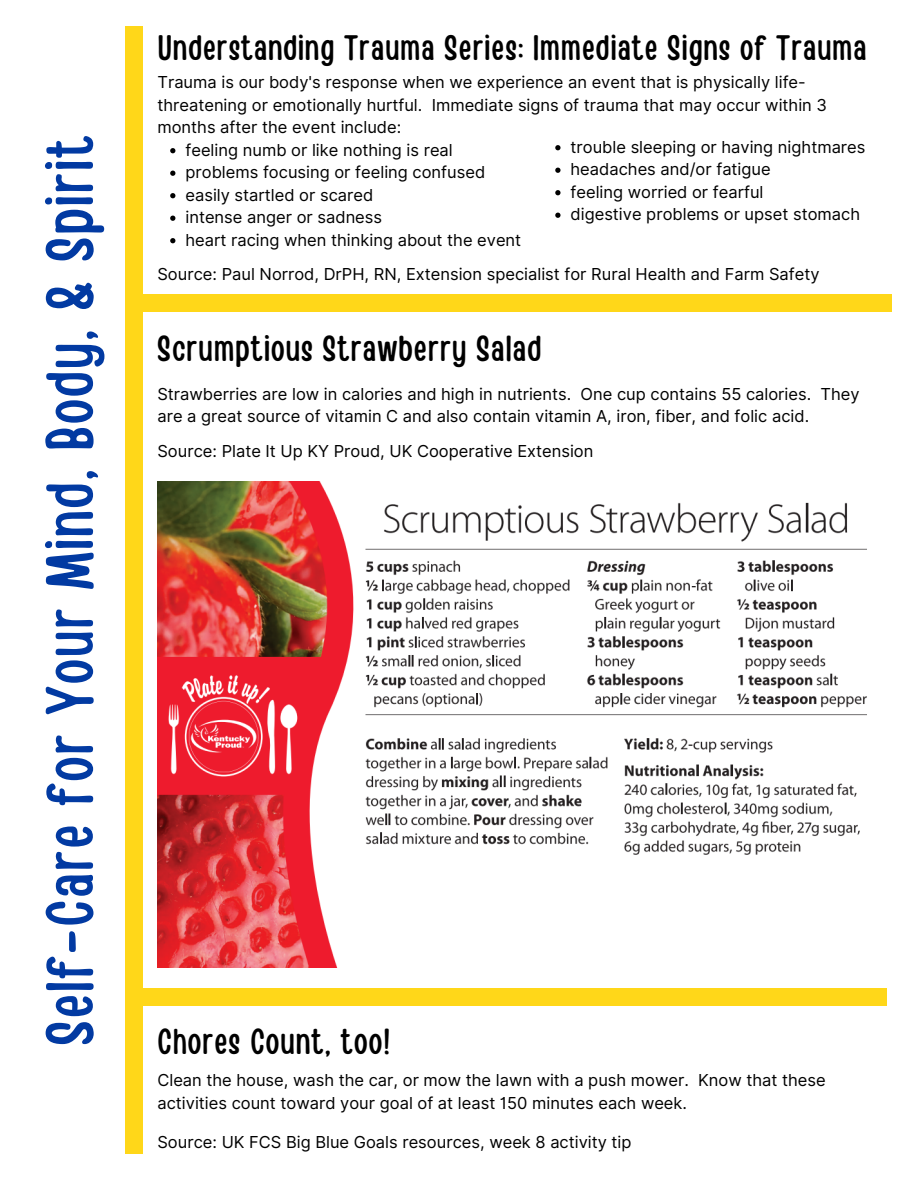
<style>
.page{position:relative;width:918px;height:1188px;background:#fff}
.page>*{position:absolute;margin:0;border:0;box-sizing:border-box;transform-origin:0 0}
.t1{font:66.45px "Handy Casual Condensed";letter-spacing:.03em;color:#023aa2}
.t2{font:36px "Handy Casual Condensed";letter-spacing:.03em;color:#000}
.t3{font:35.25px "Handy Casual Condensed";letter-spacing:.03em;color:#000}
.t4{font:16.5px/22.5px "Inter";color:#000}
</style>
<div class="page">
<div style="left:125px;top:26px;width:17px;height:1128px;background:#ffd719"></div>
<div style="left:134px;top:294px;width:758px;height:17px;background:#ffd719"></div>
<div style="left:129px;top:988px;width:757px;height:17px;background:#ffd719"></div>
<img style="left:157px;top:482px;width:710px;height:486px">
<svg style="left:170px;top:148px;width:5px;height:5px"></svg>
<svg style="left:170px;top:171px;width:5px;height:5px"></svg>
<svg style="left:170px;top:193px;width:5px;height:5px"></svg>
<svg style="left:170px;top:216px;width:5px;height:5px"></svg>
<svg style="left:170px;top:238px;width:5px;height:5px"></svg>
<svg style="left:555px;top:145px;width:6px;height:5px"></svg>
<svg style="left:555px;top:168px;width:6px;height:5px"></svg>
<svg style="left:555px;top:190px;width:6px;height:5px"></svg>
<svg style="left:555px;top:213px;width:6px;height:5px"></svg>
<h1 class="t1" style="left:27px;top:1045px;width:911px;rotate:-90deg">Self-Care for Your Mind, Body, &amp; Spirit</h1>
<h3 class="t3" style="left:158px;top:24px;width:710px">Understanding Trauma Series: Immediate Signs of Trauma</h3>
<p class="t4" style="left:157px;top:71px;width:671px">Trauma is our body's response when we experience an event that is physically life&shy;threatening or emotionally hurtful. Immediate signs of trauma that may occur within 3 months after the event include:</p>
<p class="t4" style="left:185px;top:138px;width:337px">feeling numb or like nothing is real problems focusing or feeling confused easily startled or scared<br>intense anger or sadness<br>heart racing when thinking about the event</p>
<p class="t4" style="left:571px;top:135px;width:296px">trouble sleeping or having nightmares headaches and/or fatigue<br>feeling worried or fearful<br>digestive problems or upset stomach</p>
<p class="t4" style="left:157px;top:263px;width:664px">Source: Paul Norrod, DrPH, RN, Extension specialist for Rural Health and Farm Safety</p>
<h2 class="t2" style="left:157px;top:325px;width:385px">Scrumptious Strawberry Salad</h2>
<p class="t4" style="left:157px;top:382px;width:704px">Strawberries are low in calories and high in nutrients. One cup contains 55 calories. They are a great source of vitamin C and also contain vitamin A, iron, fiber, and folic acid.</p>
<p class="t4" style="left:157px;top:439px;width:438px">Source: Plate It Up KY Proud, UK Cooperative Extension</p>
<h2 class="t2" style="left:157px;top:1018px;width:235px">Chores Count, too!</h2>
<p class="t4" style="left:157px;top:1069px;width:670px;line-height:23px">Clean the house, wash the car, or mow the lawn with a push mower. Know that these activities count toward your goal of at least 150 minutes each week.</p>
<p class="t4" style="left:157px;top:1131px;width:476px">Source: UK FCS Big Blue Goals resources, week 8 activity tip</p>
</div>
